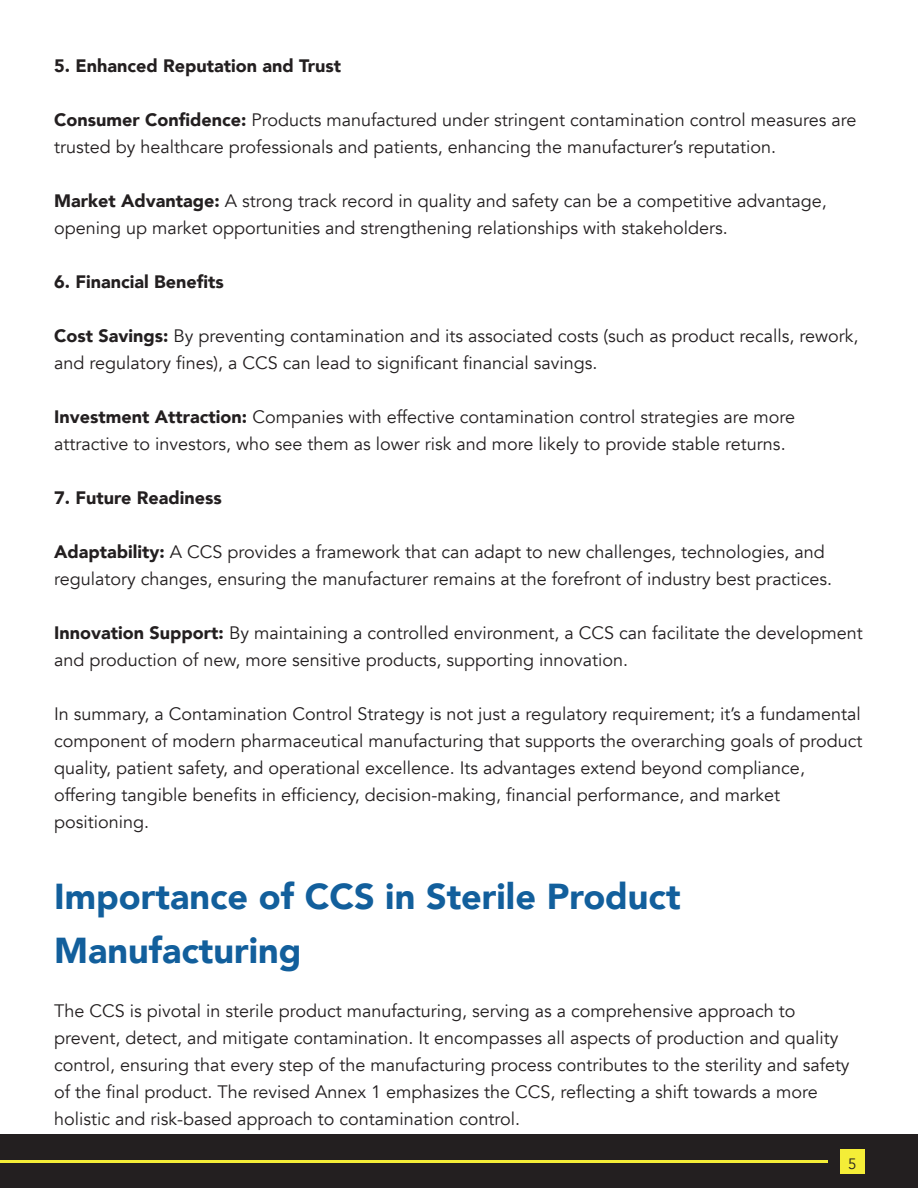
<style>
.page{position:relative;width:918px;height:1188px;background:#fff}
.page>*{position:absolute;margin:0;border:0;box-sizing:border-box;transform-origin:0 0}
.t1{font:900 36px/54px "Avenir";color:#125f9c}
.t2{font:18px/27px "Avenir";color:#231f20}
.t3{font:900 18px "Avenir";color:#231f20}
.t4{font:15px "Avenir";color:#231f20}
.s1{font-weight:900}
</style>
<div class="page">
<div style="left:0;top:1134px;width:918px;height:54px;background:#231f20"></div>
<hr style="left:0;top:1160px;width:828px;height:2px;background:#f4ed37">
<div style="left:840px;top:1149px;width:25px;height:25px;background:#f4ed37"></div>
<p class="t3" style="left:54px;top:58px;width:288px">5. Enhanced Reputation and Trust</p>
<p class="t2" style="left:54px;top:108px;width:804px"><span class="s1">Consumer Confidence:</span> Products manufactured under stringent contamination control measures are trusted by healthcare professionals and patients, enhancing the manufacturer’s reputation.</p>
<p class="t2" style="left:54px;top:189px;width:774px"><span class="s1">Market Advantage:</span> A strong track record in quality and safety can be a competitive advantage, opening up market opportunities and strengthening relationships with stakeholders.</p>
<p class="t3" style="left:54px;top:266px;width:171px">6. Financial Benefits</p>
<p class="t2" style="left:54px;top:324px;width:806px"><span class="s1">Cost Savings:</span> By preventing contamination and its associated costs (such as product recalls, rework, and regulatory fines), a CCS can lead to significant financial savings.</p>
<p class="t2" style="left:54px;top:405px;width:742px"><span class="s1">Investment Attraction:</span> Companies with effective contamination control strategies are more attractive to investors, who see them as lower risk and more likely to provide stable returns.</p>
<p class="t3" style="left:54px;top:490px;width:169px">7. Future Readiness</p>
<p class="t2" style="left:54px;top:540px;width:779px"><span class="s1">Adaptability:</span> A CCS provides a framework that can adapt to new challenges, technologies, and regulatory changes, ensuring the manufacturer remains at the forefront of industry best practices.</p>
<p class="t2" style="left:54px;top:621px;width:810px"><span class="s1">Innovation Support:</span> By maintaining a controlled environment, a CCS can facilitate the development and production of new, more sensitive products, supporting innovation.</p>
<p class="t2" style="left:54px;top:702px;width:810px">In summary, a Contamination Control Strategy is not just a regulatory requirement; it’s a fundamental component of modern pharmaceutical manufacturing that supports the overarching goals of product quality, patient safety, and operational excellence. Its advantages extend beyond compliance, offering tangible benefits in efficiency, decision-making, financial performance, and market positioning.</p>
<h1 class="t1" style="left:54px;top:872px;width:628px">Importance of CCS in Sterile Product<br>Manufacturing</h1>
<p class="t2" style="left:54px;top:999px;width:797px">The CCS is pivotal in sterile product manufacturing, serving as a comprehensive approach to prevent, detect, and mitigate contamination. It encompasses all aspects of production and quality control, ensuring that every step of the manufacturing process contributes to the sterility and safety of the final product. The revised Annex 1 emphasizes the CCS, reflecting a shift towards a more holistic and risk-based approach to contamination control.</p>
<p class="t4" style="left:848px;top:1157px;width:10px">5</p>
</div>
